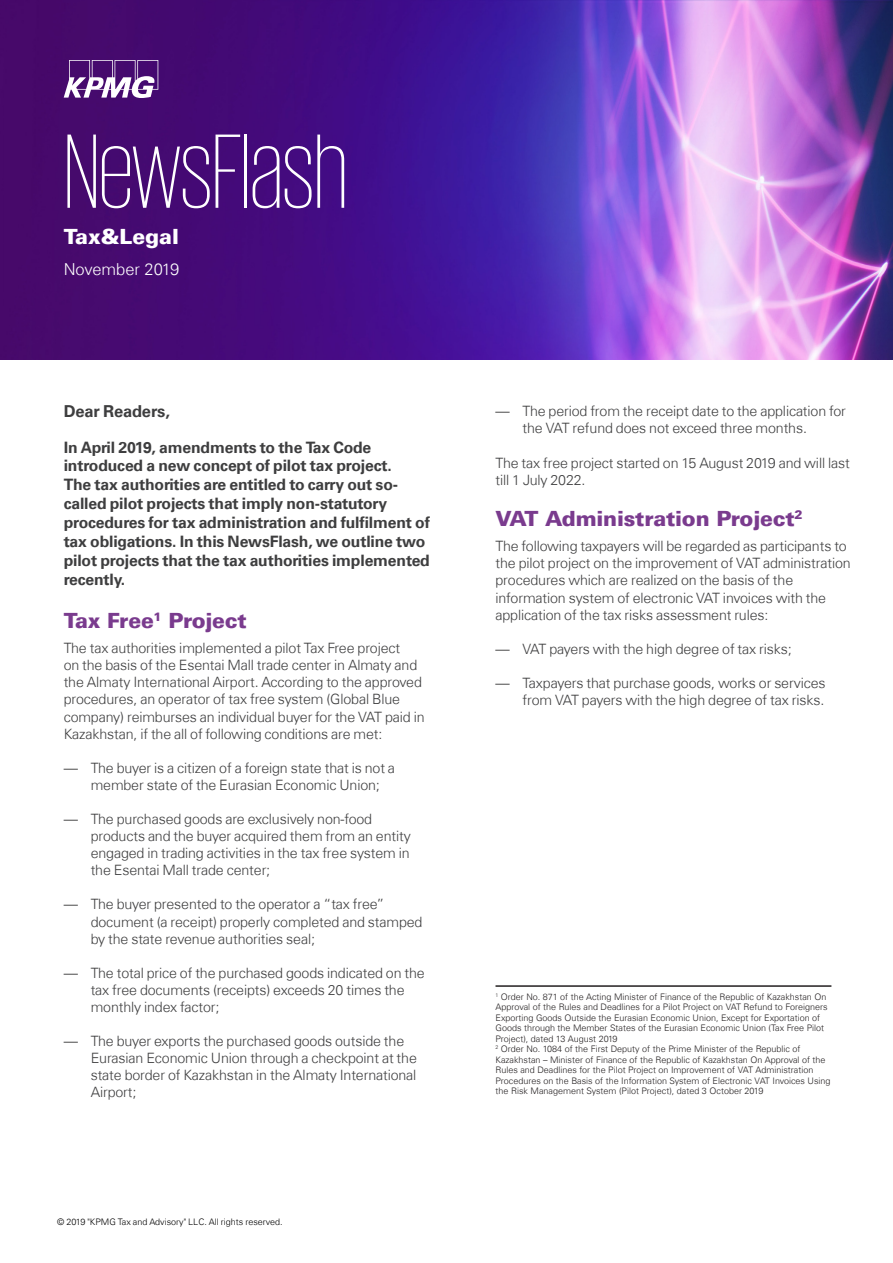
<style>
.page{position:relative;width:893px;height:1263px;background:#fff}
.page>*{position:absolute;margin:0;border:0;box-sizing:border-box;transform-origin:0 0}
.Heading_20pt{font:200 108px "KPMG Cyrillic";letter-spacing:-.01em;color:#fff}
.t1{font:900 21px "Universfor KPMG";letter-spacing:-.01em;color:#7a3b8e}
.t2{font:900 21px "Universfor KPMG";color:#fff}
.Bodycopy_9_5pt{font:700 16.5px "Universfor KPMG";letter-spacing:-.01em;color:#3e3e3f}
.t3{font:300 16.5px "Universfor KPMG";color:#fff}
.Bodycopy_9_5pt-2{font:700 15.75px/18.9px "Universfor KPMG";letter-spacing:-.01em;color:#3e3e3f}
.Bodycopy_9_5pt-3{font:300 14.25px/17.1px "Universfor KPMG";letter-spacing:-.01em;color:#3e3e3f}
.t4{font:300 9px/10.5px "Universfor KPMG";color:#231f20}
.t5{font:300 9px "Universfor KPMG";color:#000}
</style>
<div class="page">
<img style="left:0;top:0;width:893px;height:360px">
<svg style="left:64px;top:60px;width:94px;height:38px"></svg>
<hr style="left:495px;top:985px;width:336px;height:2px;background:#231f20">
<p class="Heading_20pt" style="left:64px;top:120px;width:285px">NewsFlash</p>
<p class="t2" style="left:64px;top:223px;width:117px">Tax&amp;Legal</p>
<p class="t3" style="left:64px;top:259px;width:117px">November 2019</p>
<p class="Bodycopy_9_5pt" style="left:64px;top:401px;width:108px">Dear Readers,</p>
<p class="Bodycopy_9_5pt-2" style="left:64px;top:438px;width:368px">In April 2019, amendments to the Tax Code introduced a new concept of pilot tax project.<br>The tax authorities are entitled to carry out so&shy;called pilot projects that imply non-statutory procedures for tax administration and fulfilment of tax obligations. In this NewsFlash, we outline two pilot projects that the tax authorities implemented recently.</p>
<p class="t1" style="left:64px;top:607px;width:185px">Tax Free<sup>1</sup> Project</p>
<p class="Bodycopy_9_5pt-3" style="left:64px;top:639px;width:362px">The tax authorities implemented a pilot Tax Free project<br>on the basis of the Esentai Mall trade center in Almaty and the Almaty International Airport. According to the approved procedures, an operator of tax free system (Global Blue company) reimburses an individual buyer for the VAT paid in Kazakhstan, if the all of following conditions are met:</p>
<p class="Bodycopy_9_5pt-3" style="left:91px;top:759px;width:306px;text-indent:-27px">— The buyer is a citizen of a foreign state that is not a member state of the Eurasian Economic Union;</p>
<p class="Bodycopy_9_5pt-3" style="left:91px;top:810px;width:322px;text-indent:-27px">— The purchased goods are exclusively non-food products and the buyer acquired them from an entity engaged in trading activities in the tax free system in the Esentai Mall trade center;</p>
<p class="Bodycopy_9_5pt-3" style="left:91px;top:896px;width:333px;text-indent:-27px">— The buyer presented to the operator a “tax free” document (a receipt) properly completed and stamped by the state revenue authorities seal;</p>
<p class="Bodycopy_9_5pt-3" style="left:91px;top:964px;width:336px;text-indent:-27px">— The total price of the purchased goods indicated on the tax free documents (receipts) exceeds 20 times the monthly index factor;</p>
<p class="Bodycopy_9_5pt-3" style="left:91px;top:1032px;width:328px;text-indent:-27px">— The buyer exports the purchased goods outside the Eurasian Economic Union through a checkpoint at the state border of Kazakhstan in the Almaty International Airport;</p>
<p class="t5" style="left:57px;top:1216px;width:227px">© 2019 "KPMG Tax and Advisory" LLC. All rights reserved.</p>
<p class="Bodycopy_9_5pt-3" style="left:522px;top:403px;width:325px;text-indent:-27px">— The period from the receipt date to the application for the VAT refund does not exceed three months.</p>
<p class="Bodycopy_9_5pt-3" style="left:495px;top:454px;width:356px">The tax free project started on 15 August 2019 and will last till 1 July 2022.</p>
<p class="t1" style="left:495px;top:505px;width:309px">VAT Administration Project<sup>2</sup></p>
<p class="Bodycopy_9_5pt-3" style="left:495px;top:538px;width:357px">The following taxpayers will be regarded as participants to the pilot project on the improvement of VAT administration procedures which are realized on the basis of the information system of electronic VAT invoices with the application of the tax risks assessment rules:</p>
<p class="Bodycopy_9_5pt-3" style="left:495px;top:640px;width:298px">— VAT payers with the high degree of tax risks;</p>
<p class="Bodycopy_9_5pt-3" style="left:495px;top:674px;width:332px;text-align:right">— Taxpayers that purchase goods, works or services from VAT payers with the high degree of tax risks.</p>
<p class="t4" style="left:495px;top:991px;width:333px"><sup>1</sup> Order No. 871 of the Acting Minister of Finance of the Republic of Kazakhstan On Approval of the Rules and Deadlines for a Pilot Project on VAT Refund to Foreigners Exporting Goods Outside the Eurasian Economic Union, Except for Exportation of Goods through the Member States of the Eurasian Economic Union (Tax Free Pilot Project), dated 13 August 2019</p>
<p class="t4" style="left:495px;top:1044px;width:337px"><sup>2</sup> Order No. 1084 of the First Deputy of the Prime Minister of the Republic of Kazakhstan – Minister of Finance of the Republic of Kazakhstan On Approval of the Rules and Deadlines for the Pilot Project on Improvement of VAT Administration Procedures on the Basis of the Information System of Electronic VAT Invoices Using the Risk Management System (Pilot Project), dated 3 October 2019</p>
</div>
